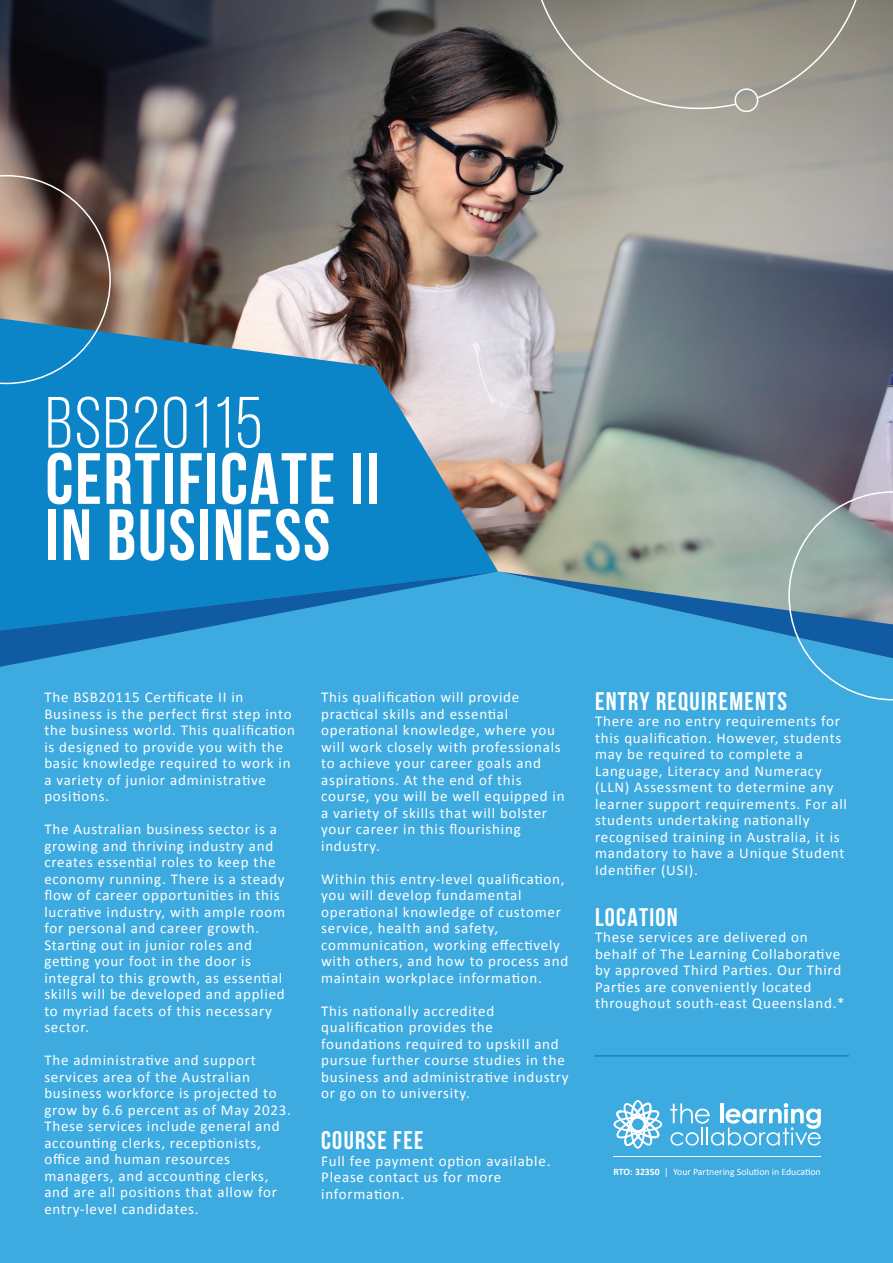
<style>
.page{position:relative;width:893px;height:1263px;background:#fff}
.page>*{position:absolute;margin:0;border:0;box-sizing:border-box;transform-origin:0 0}
.t1{font:700 72.45px/56.2px "Bebas Neue";letter-spacing:.025em;color:#fff}
.t2{font:72.45px "Bebas Neue";letter-spacing:.025em;color:#fff}
.t3{font:700 25.5px "Bebas Neue";letter-spacing:.05em;color:#fff}
.t4{font:15px/16.5px "Calibri";letter-spacing:.05em;color:#fff}
.t5{font:9.75px "Calibri";color:#fff}
.s1{font-weight:700}
</style>
<div class="page">
<img style="left:0;top:0;width:893px;height:491px">
<svg style="left:0;top:318px;width:535px;height:253px;background:#3b90c0"></svg>
<div style="left:0;top:668px;width:893px;height:184px;background:#3daae0"></div>
<svg style="left:0;top:175px;width:111px;height:209px;background:#657178"></svg>
<div style="left:0;top:852px;width:893px;height:411px;background:#3daae0"></div>
<hr style="left:595px;top:1055px;width:253px;height:1px;background:#0c85c8">
<svg style="left:613px;top:1100px;width:49px;height:49px"></svg>
<svg style="left:670px;top:1103px;width:151px;height:42px"></svg>
<hr style="left:613px;top:1156px;width:208px;height:1px;background:#fff">
<svg style="left:0;top:571px;width:498px;height:97px;background:#258fcc"></svg>
<svg style="left:506px;top:0;width:386px;height:113px;background:#918d83"></svg>
<svg style="left:498px;top:491px;width:395px;height:209px;background:#6aa2b8"></svg>
<h1 class="t2" style="left:45px;top:384px;width:219px">BSB20115</h1>
<h1 class="t1" style="left:45px;top:450px;width:335px">CERTIFICATE II<br>IN BUSINESS</h1>
<p class="t4" style="left:44px;top:689px;width:252px">The BSB20115 Certificate II in<br>Business is the perfect first step into the business world. This qualification is designed to provide you with the basic knowledge required to work in a variety of junior administrative positions.</p>
<p class="t4" style="left:44px;top:821px;width:242px">The Australian business sector is a growing and thriving industry and creates essential roles to keep the economy running. There is a steady flow of career opportunities in this lucrative industry, with ample room for personal and career growth.<br>Starting out in junior roles and getting your foot in the door is integral to this growth, as essential skills will be developed and applied to myriad facets of this necessary sector.</p>
<p class="t4" style="left:44px;top:1052px;width:248px">The administrative and support services area of the Australian business workforce is projected to grow by 6.6 percent as of May 2023.<br>These services include general and accounting clerks, receptionists, office and human resources managers, and accounting clerks, and are all positions that allow for entry-level candidates.</p>
<p class="t4" style="left:321px;top:689px;width:245px">This qualification will provide practical skills and essential operational knowledge, where you will work closely with professionals to achieve your career goals and aspirations. At the end of this course, you will be well equipped in a variety of skills that will bolster your career in this flourishing industry.</p>
<p class="t4" style="left:321px;top:870px;width:249px">Within this entry-level qualification, you will develop fundamental operational knowledge of customer service, health and safety, communication, working effectively with others, and how to process and maintain workplace information.</p>
<p class="t4" style="left:321px;top:1002px;width:249px">This nationally accredited qualification provides the foundations required to upskill and pursue further course studies in the business and administrative industry or go on to university.</p>
<h2 class="t3" style="left:321px;top:1126px;width:104px">COURSE FEE</h2>
<p class="t4" style="left:321px;top:1152px;width:231px">Full fee payment option available.<br>Please contact us for more information.</p>
<h2 class="t3" style="left:595px;top:687px;width:194px">ENTRY REQUIREMENTS</h2>
<p class="t4" style="left:595px;top:713px;width:254px">There are no entry requirements for this qualification. However, students may be required to complete a Language, Literacy and Numeracy (LLN) Assessment to determine any learner support requirements. For all students undertaking nationally recognised training in Australia, it is mandatory to have a Unique Student Identifier (USI).</p>
<h2 class="t3" style="left:595px;top:903px;width:84px">LOCATION</h2>
<p class="t4" style="left:595px;top:929px;width:251px">These services are delivered on behalf of The Learning Collaborative by approved Third Parties. Our Third Parties are conveniently located throughout south-east Queensland.*</p>
<p class="t5" style="left:613px;top:1165px;width:209px"><span class="s1">RTO: 32350</span> | Your Partnering Solution in Education</p>
</div>
